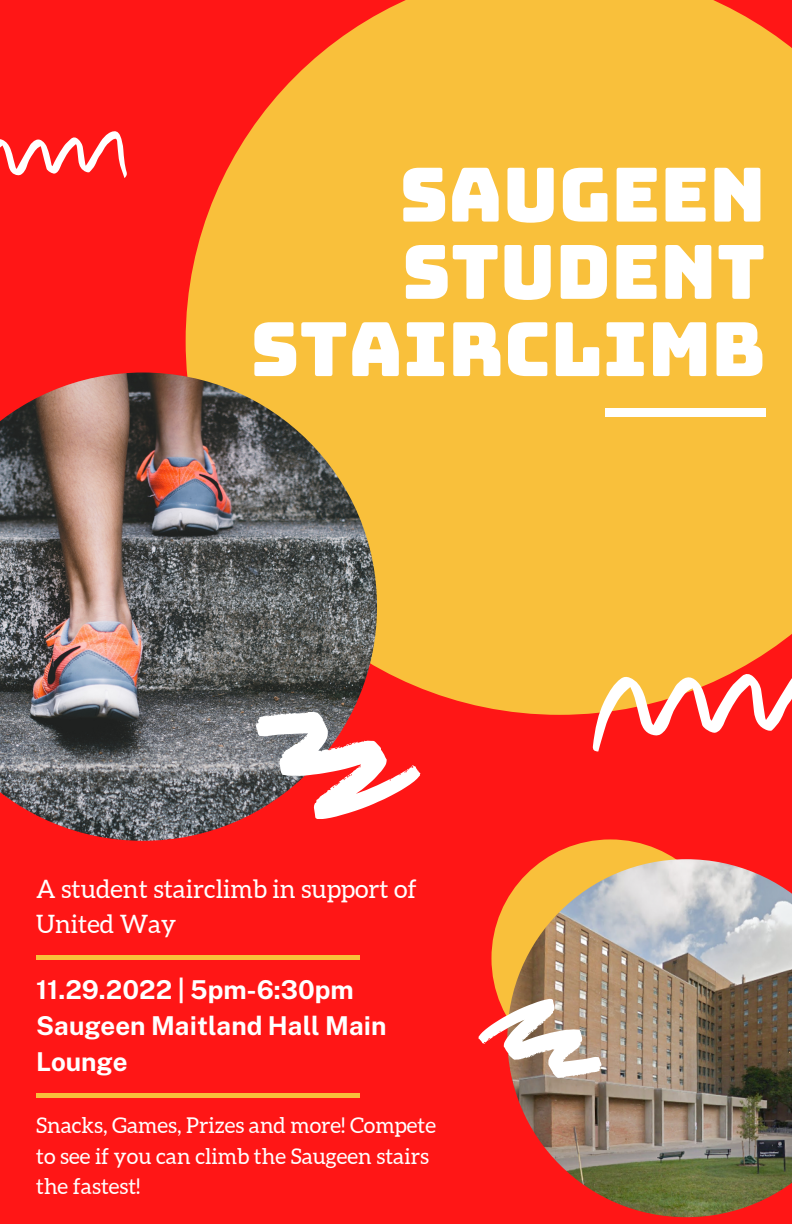
<style>
.page{position:relative;width:792px;height:1224px;background:#ff1616}
.page>*{position:absolute;margin:0;border:0;box-sizing:border-box;transform-origin:0 0}
.t1{font:74.8px/77.2px "Bungee";color:#fff;text-align:right}
.t2{font:700 26px/36px "Public Sans";color:#fff}
.t3{font:25.4px/35.3px "Aleo";color:#fff}
.t4{font:21.7px/30.4px "Aleo";color:#fff}
</style>
<div class="page">
<svg style="left:186px;top:0;width:606px;height:715px;background:#f9b338"></svg>
<div style="left:491px;top:839px;width:238px;height:238px;background:#f9c03b;border-radius:50%"></div>
<img style="left:0;top:373px;width:377px;height:468px">
<img style="left:507px;top:859px;width:285px;height:358px">
<hr style="left:36px;top:955px;width:324px;height:4px;background:#f9c03b">
<hr style="left:36px;top:1093px;width:324px;height:4px;background:#f9c03b">
<div style="left:605px;top:408px;width:161px;height:8px;background:#fff"></div>
<svg style="left:478px;top:999px;width:124px;height:79px"></svg>
<svg style="left:249px;top:708px;width:176px;height:119px"></svg>
<svg style="left:592px;top:664px;width:200px;height:88px"></svg>
<svg style="left:0;top:131px;width:127px;height:47px"></svg>
<h1 class="t1" style="left:251px;top:156px;width:517px">SAUGEEN<br>STUDENT<br>STAIRCLIMB</h1>
<p class="t3" style="left:36px;top:871px;width:382px">A student stairclimb in support of<br>United Way</p>
<p class="t2" style="left:36px;top:972px;width:352px">11.29.2022 | 5pm-6:30pm<br>Saugeen Maitland Hall Main<br>Lounge</p>
<p class="t4" style="left:36px;top:1110px;width:401px">Snacks, Games, Prizes and more! Compete to see if you can climb the Saugeen stairs the fastest!</p>
</div>
